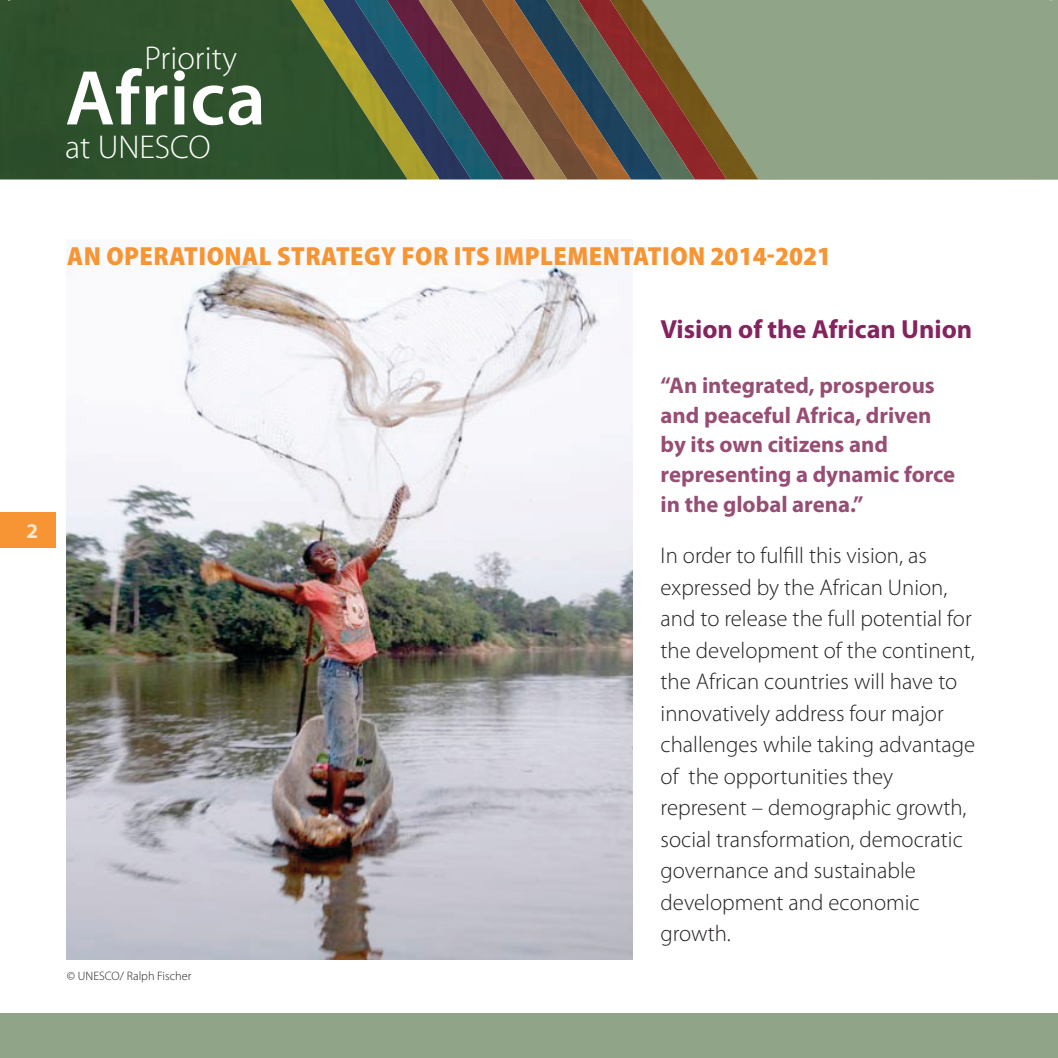
<style>
.page{position:relative;width:1058px;height:1058px;background:#fff}
.page>*{position:absolute;margin:0;border:0;box-sizing:border-box;transform-origin:0 0}
.t1{font:600 78.4px "Myriad Pro";letter-spacing:.01em;color:#fff}
.t2{font:300 33.07px "Myriad Pro";color:#fff}
.t3{font:900 semi-condensed 26.25px "Myriad Pro";letter-spacing:.02em;color:#f79433}
.t4{font:700 26.25px "Myriad Pro";color:#84245f}
.t5{font:300 22.75px/31.5px "Myriad Pro";color:#231f20}
.t6{font:700 22.75px/29.8px "Myriad Pro";color:#974e75}
.t7{font:700 21px "Myriad Pro";color:#ffe6cf}
.t8{font:300 12.25px "Myriad Pro";color:#231f20}
</style>
<div class="page">
<img style="left:599px;top:0;width:44px;height:179px">
<img style="left:567px;top:0;width:32px;height:179px">
<img style="left:535px;top:0;width:32px;height:179px">
<img style="left:503px;top:0;width:32px;height:179px">
<img style="left:471px;top:0;width:32px;height:179px">
<img style="left:439px;top:0;width:32px;height:179px">
<img style="left:408px;top:0;width:31px;height:179px">
<img style="left:0;top:0;width:408px;height:179px">
<svg style="left:643px;top:0;width:415px;height:179px;background:#8c977b"></svg>
<div style="left:0;top:1013px;width:1058px;height:45px;background:#90a488"></div>
<div style="left:0;top:512px;width:56px;height:36px;background:#f79433"></div>
<img style="left:67px;top:258px;width:565px;height:701px">
<h2 class="t2" style="left:145px;top:38px;width:94px">Priority</h2>
<h1 class="t1" style="left:65px;top:48px;width:202px">Africa</h1>
<h2 class="t2" style="left:65px;top:127px;width:147px">at UNESCO</h2>
<p class="t7" style="left:26px;top:517px;width:13px">2</p>
<p class="t3" style="left:67px;top:239px;width:766px">AN OPERATIONAL STRATEGY FOR ITS IMPLEMENTATION 2014-2021</p>
<p class="t8" style="left:67px;top:968px;width:126px">© UNESCO/ Ralph Fischer</p>
<p class="t4" style="left:661px;top:312px;width:313px">Vision of the African Union</p>
<p class="t6" style="left:661px;top:370px;width:296px">“An integrated, prosperous and peaceful Africa, driven by its own citizens and representing a dynamic force in the global arena.”</p>
<p class="t5" style="left:661px;top:540px;width:316px">In order to fulfill this vision, as expressed by the African Union, and to release the full potential for the development of the continent, the African countries will have to innovatively address four major challenges while taking advantage of the opportunities they represent – demographic growth, social transformation, democratic governance and sustainable development and economic growth.</p>
</div>
